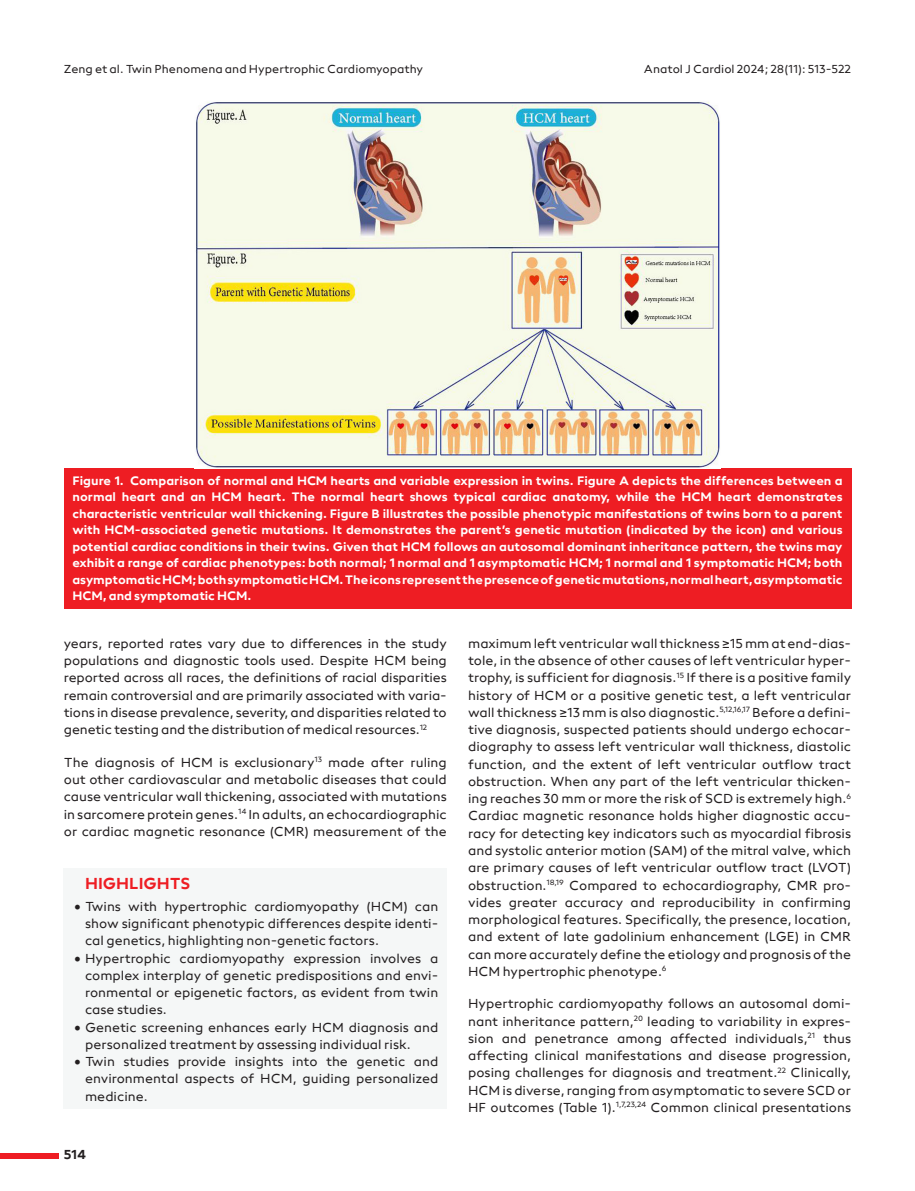
<style>
.page{position:relative;width:915px;height:1191px;background:#fff}
.page>*{position:absolute;margin:0;border:0;box-sizing:border-box;transform-origin:0 0}
.BX1_A_HEAD{font:16.5px "neue Radial A Bold";color:#ee1d23}
.TXI{font:13.5px/17.2px "neue Radial A Regular";color:#231f20;text-align:justify}
.TXT{font:13.5px/17.2px "neue Radial A Regular";letter-spacing:-.01em;color:#231f20;text-align:justify}
.t1{font:13.5px "neue Radial A Bold";color:#231f20}
.FC{font:12.75px/16.5px "neue Radial A Bold";color:#fff;text-align:justify}
.t2{font:12px "neue Radial A Regular";color:#231f20}
</style>
<div class="page">
<div style="left:0;top:1152px;width:58px;height:6px;background:#ee1d23"></div>
<div style="left:64px;top:868px;width:382px;height:29px;background:#f5f7f7"></div>
<div style="left:64px;top:891px;width:382px;height:62px;background:#f5f7f7"></div>
<div style="left:64px;top:943px;width:382px;height:79px;background:#f5f7f7"></div>
<div style="left:64px;top:1012px;width:382px;height:44px;background:#f5f7f7"></div>
<div style="left:64px;top:1046px;width:382px;height:63px;background:#f5f7f7"></div>
<div style="left:64px;top:468px;width:786px;height:140px;background:#ee1d23"></div>
<img style="left:196px;top:101px;width:524px;height:367px">
<p class="t2" style="left:64px;top:61px;width:361px">Zeng et al. Twin Phenomena and Hypertrophic Cardiomyopathy</p>
<p class="t2" style="left:643px;top:61px;width:208px">Anatol J Cardiol 2024; 28(11): 513-522</p>
<p class="FC" style="left:72px;top:472px;width:771px">Figure 1. Comparison of normal and HCM hearts and variable expression in twins. Figure A depicts the differences between a normal heart and an HCM heart. The normal heart shows typical cardiac anatomy, while the HCM heart demonstrates characteristic ventricular wall thickening. Figure B illustrates the possible phenotypic manifestations of twins born to a parent with HCM-associated genetic mutations. It demonstrates the parent’s genetic mutation (indicated by the icon) and various potential cardiac conditions in their twins. Given that HCM follows an autosomal dominant inheritance pattern, the twins may exhibit a range of cardiac phenotypes: both normal; 1 normal and 1 asymptomatic HCM; 1 normal and 1 symptomatic HCM; both asymptomatic HCM; both symptomatic HCM. The icons represent the presence of genetic mutations, normal heart, asymptomatic HCM, and symptomatic HCM.</p>
<p class="TXT" style="left:64px;top:634px;width:384px">years, reported rates vary due to differences in the study populations and diagnostic tools used. Despite HCM being reported across all races, the definitions of racial disparities remain controversial and are primarily associated with varia&shy;tions in disease prevalence, severity, and disparities related to genetic testing and the distribution of medical resources.<sup>12</sup></p>
<p class="TXI" style="left:64px;top:753px;width:384px">The diagnosis of HCM is exclusionary<sup>13</sup> made after ruling out other cardiovascular and metabolic diseases that could cause ventricular wall thickening, associated with mutations in sarcomere protein genes.<sup>14</sup> In adults, an echocardiographic or cardiac magnetic resonance (CMR) measurement of the</p>
<p class="BX1_A_HEAD" style="left:85px;top:873px;width:107px">HIGHLIGHTS</p>
<p class="TXI" style="left:85px;top:897px;width:354px;text-indent:-13px">• Twins with hypertrophic cardiomyopathy (HCM) can show significant phenotypic differences despite identi&shy;cal genetics, highlighting non-genetic factors.</p>
<p class="TXI" style="left:85px;top:949px;width:354px;text-indent:-13px">• Hypertrophic cardiomyopathy expression involves a complex interplay of genetic predispositions and envi&shy;ronmental or epigenetic factors, as evident from twin case studies.</p>
<p class="TXI" style="left:85px;top:1018px;width:354px;text-indent:-13px">• Genetic screening enhances early HCM diagnosis and personalized treatment by assessing individual risk.</p>
<p class="TXI" style="left:85px;top:1052px;width:354px;text-indent:-13px">• Twin studies provide insights into the genetic and environmental aspects of HCM, guiding personalized medicine.</p>
<p class="t1" style="left:64px;top:1146px;width:24px">514</p>
<p class="TXI" style="left:468px;top:634px;width:384px">maximum left ventricular wall thickness ≥15 mm at end-dias&shy;tole, in the absence of other causes of left ventricular hyper&shy;trophy, is sufficient for diagnosis.<sup>15</sup> If there is a positive family history of HCM or a positive genetic test, a left ventricular wall thickness ≥13 mm is also diagnostic.<sup>5,12,16,17</sup> Before a defini&shy;tive diagnosis, suspected patients should undergo echocar&shy;diography to assess left ventricular wall thickness, diastolic function, and the extent of left ventricular outflow tract obstruction. When any part of the left ventricular thicken&shy;ing reaches 30 mm or more the risk of SCD is extremely high.<sup>6<br></sup>Cardiac magnetic resonance holds higher diagnostic accu&shy;racy for detecting key indicators such as myocardial fibrosis and systolic anterior motion (SAM) of the mitral valve, which are primary causes of left ventricular outflow tract (LVOT) obstruction.<sup>18,19</sup> Compared to echocardiography, CMR pro&shy;vides greater accuracy and reproducibility in confirming morphological features. Specifically, the presence, location, and extent of late gadolinium enhancement (LGE) in CMR can more accurately define the etiology and prognosis of the HCM hypertrophic phenotype.<sup>6</sup></p>
<p class="TXI" style="left:468px;top:995px;width:384px">Hypertrophic cardiomyopathy follows an autosomal domi&shy;nant inheritance pattern,<sup>20</sup> leading to variability in expres&shy;sion and penetrance among affected individuals,<sup>21</sup> thus affecting clinical manifestations and disease progression, posing challenges for diagnosis and treatment.<sup>22</sup> Clinically, HCM is diverse, ranging from asymptomatic to severe SCD or HF outcomes (Table 1).<sup>1,7,23,24</sup> Common clinical presentations</p>
</div>
